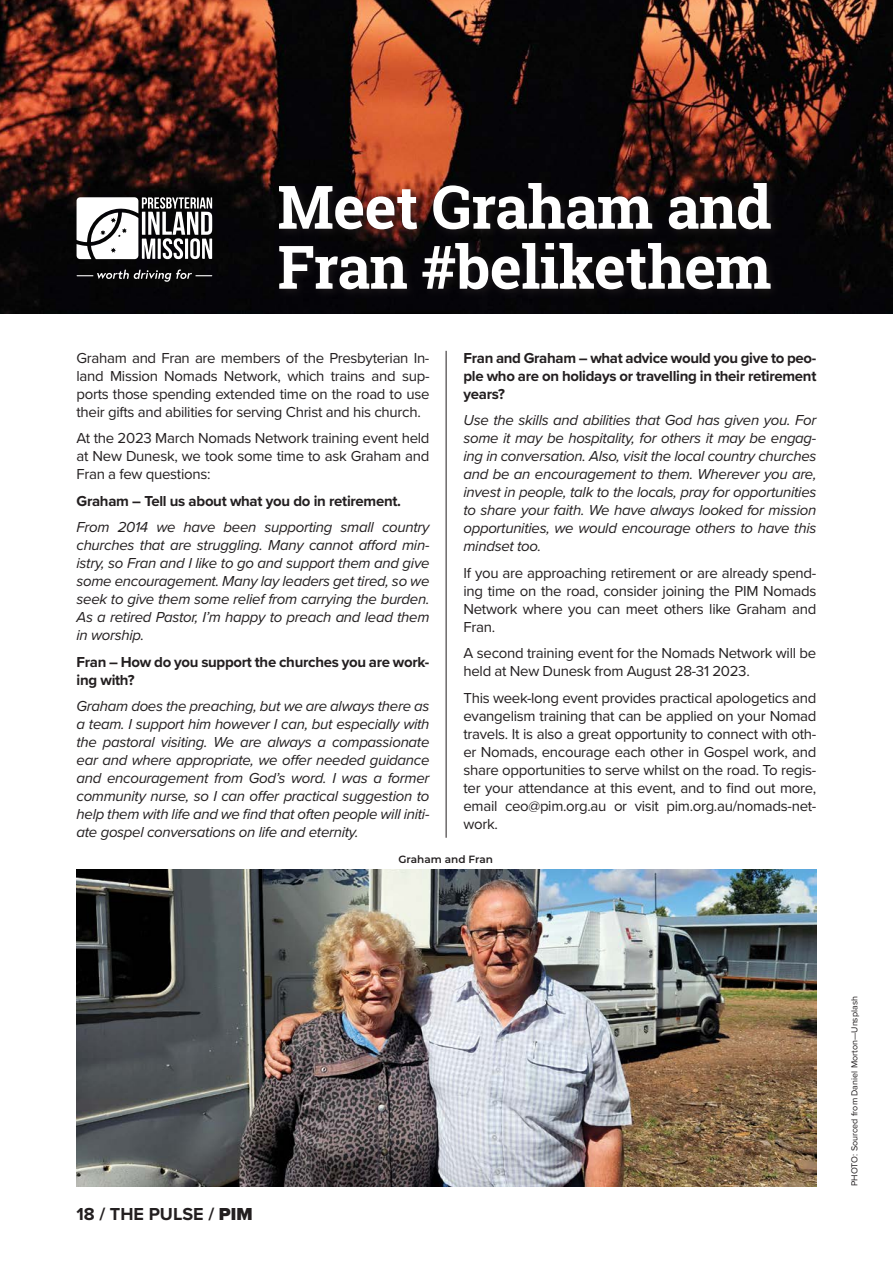
<style>
.page{position:relative;width:893px;height:1263px;background:#fff}
.page>*{position:absolute;margin:0;border:0;box-sizing:border-box;transform-origin:0 0}
.t1{font:700 60px/60px "Roboto Slab";letter-spacing:-.01em;color:#fff}
.t2{font:700 18px "Proxima Nova";color:#231f20}
.t3{font:italic 15px/18px "Proxima Nova";letter-spacing:-.02em;color:#231f20;text-align:justify}
.t4{font:15px/18px "Proxima Nova";letter-spacing:-.02em;color:#231f20;text-align:justify}
.t5{font:700 15px/18px "Proxima Nova";letter-spacing:-.02em;color:#231f20}
.t6{font:600 10.5px "Montserrat";color:#231f20}
.t7{font:9px "Proxima Nova";color:#231f20}
.s1{font-weight:900}
</style>
<div class="page">
<img style="left:0;top:0;width:893px;height:313px">
<div style="left:274px;top:178px;width:508px;height:122px;background:#231f20;opacity:.75"></div>
<hr style="left:446px;top:351px;width:1px;height:487px;background:#231f20">
<svg style="left:77px;top:197px;width:135px;height:62px"></svg>
<svg style="left:77px;top:269px;width:135px;height:14px;background:#2d2c2d"></svg>
<img style="left:77px;top:870px;width:739px;height:316px">
<h1 class="t1" style="left:277px;top:176px;width:496px">Meet Graham and<br>Fran #belikethem</h1>
<p class="t4" style="left:77px;top:348px;width:354px">Graham and Fran are members of the Presbyterian In&shy;land Mission Nomads Network, which trains and sup&shy;ports those spending extended time on the road to use their gifts and abilities for serving Christ and his church.</p>
<p class="t4" style="left:77px;top:428px;width:354px">At the 2023 March Nomads Network training event held at New Dunesk, we took some time to ask Graham and Fran a few questions:</p>
<p class="t5" style="left:77px;top:491px;width:326px">Graham – Tell us about what you do in retirement.</p>
<p class="t3" style="left:77px;top:517px;width:354px">From 2014 we have been supporting small country churches that are struggling. Many cannot afford min&shy;istry, so Fran and I like to go and support them and give some encouragement. Many lay leaders get tired, so we seek to give them some relief from carrying the burden.<br>As a retired Pastor, I’m happy to preach and lead them in worship.</p>
<p class="t5" style="left:77px;top:652px;width:354px">Fran – How do you support the churches you are work&shy;ing with?</p>
<p class="t3" style="left:77px;top:697px;width:354px">Graham does the preaching, but we are always there as a team. I support him however I can, but especially with the pastoral visiting. We are always a compassionate ear and where appropriate, we offer needed guidance and encouragement from God’s word. I was a former community nurse, so I can offer practical suggestion to help them with life and we find that often people will initi&shy;ate gospel conversations on life and eternity.</p>
<p class="t5" style="left:463px;top:348px;width:354px;text-align:justify">Fran and Graham – what advice would you give to peo&shy;ple who are on holidays or travelling in their retirement years?</p>
<p class="t3" style="left:463px;top:410px;width:354px">Use the skills and abilities that God has given you. For some it may be hospitality, for others it may be engag&shy;ing in conversation. Also, visit the local country churches and be an encouragement to them. Wherever you are, invest in people, talk to the locals, pray for opportunities to share your faith. We have always looked for mission opportunities, we would encourage others to have this mindset too.</p>
<p class="t4" style="left:463px;top:563px;width:354px">If you are approaching retirement or are already spend&shy;ing time on the road, consider joining the PIM Nomads Network where you can meet others like Graham and Fran.</p>
<p class="t4" style="left:463px;top:643px;width:354px">A second training event for the Nomads Network will be held at New Dunesk from August 28-31 2023.</p>
<p class="t4" style="left:463px;top:688px;width:354px">This week-long event provides practical apologetics and evangelism training that can be applied on your Nomad travels. It is also a great opportunity to connect with oth&shy;er Nomads, encourage each other in Gospel work, and share opportunities to serve whilst on the road. To regis&shy;ter your attendance at this event, and to find out more, email ceo@pim.org.au or visit pim.org.au/nomads-net&shy;work.</p>
<p class="t6" style="left:398px;top:851px;width:96px">Graham and Fran</p>
<p class="t2" style="left:77px;top:1200px;width:178px">18 / THE PULSE / <span class="s1">PIM</span></p>
<p class="t7" style="left:848px;top:1186px;width:191px;rotate:-90deg">PHOTO: Sourced from Daniel Morton—Unsplash</p>
</div>
